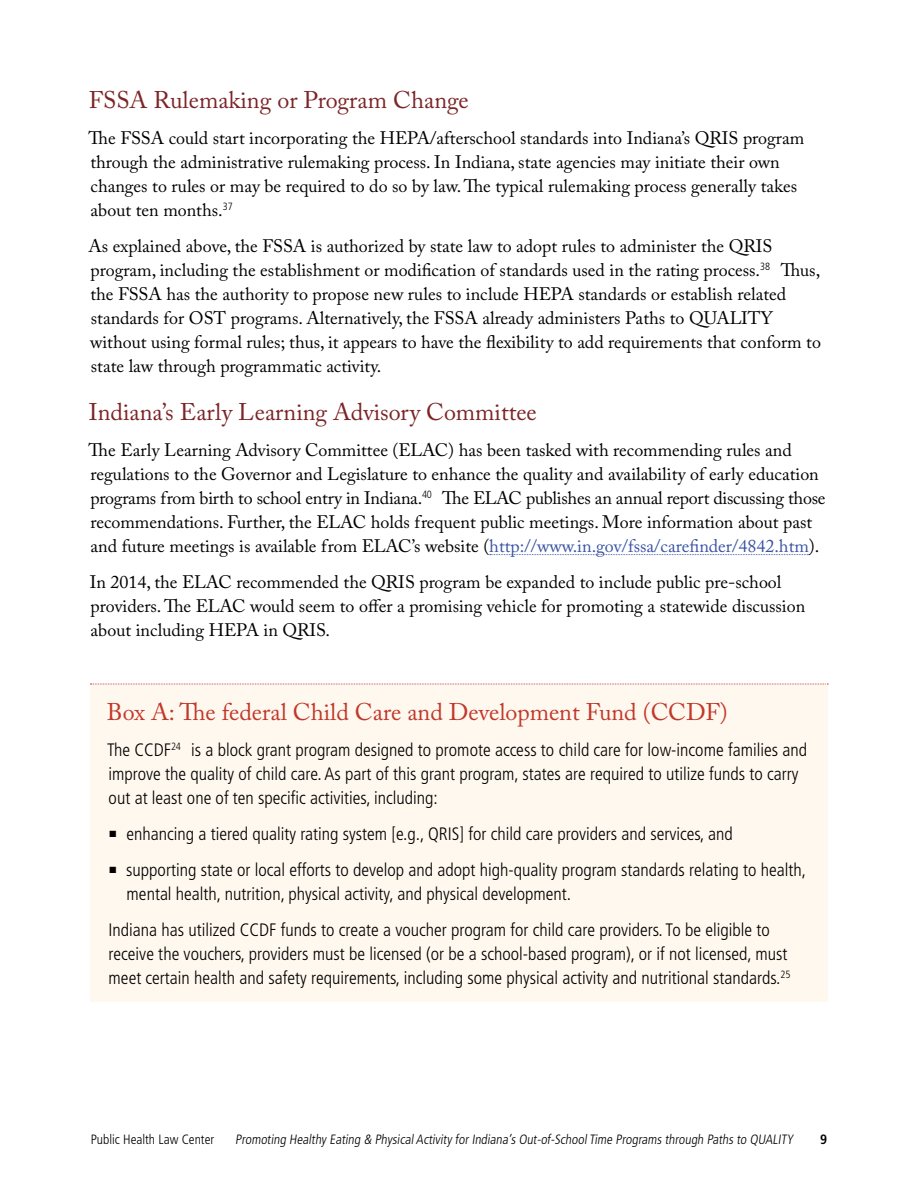
<style>
.page{position:relative;width:918px;height:1188px;background:#fff}
.page>*{position:absolute;margin:0;border:0;box-sizing:border-box;transform-origin:0 0}
.t1{font:24px "Adobe Caslon Pro";color:#7c2527}
.t2{font:24px "Adobe Caslon Pro";color:#c1382b}
.t3{font:18px/24px "Adobe Caslon Pro";color:#000}
.t4{font:300 condensed 18px/24px "Frutiger";color:#000}
.t5{font:300 condensed 13.5px "Frutiger";color:#000}
.t6{font:700 condensed 13.5px "Frutiger";color:#000}
.s1{color:#3953a4}
</style>
<div class="page">
<svg style="left:490px;top:554px;width:320px;height:1px"></svg>
<div style="left:90px;top:684px;width:738px;height:318px;background:#fff8ef"></div>
<svg style="left:90px;top:684px;width:738px;height:1px"></svg>
<h1 class="t1" style="left:89px;top:85px;width:381px">FSSA Rulemaking or Program Change</h1>
<p class="t3" style="left:89px;top:125px;width:717px">The FSSA could start incorporating the HEPA/afterschool standards into Indiana’s QRIS program through the administrative rulemaking process. In Indiana, state agencies may initiate their own changes to rules or may be required to do so by law. The typical rulemaking process generally takes about ten months.<sup>37</sup></p>
<p class="t3" style="left:88px;top:233px;width:734px">As explained above, the FSSA is authorized by state law to adopt rules to administer the QRIS program, including the establishment or modification of standards used in the rating process.<sup>38</sup> Thus, the FSSA has the authority to propose new rules to include HEPA standards or establish related standards for OST programs. Alternatively, the FSSA already administers Paths to QUALITY without using formal rules; thus, it appears to have the flexibility to add requirements that conform to state law through programmatic activity.</p>
<h1 class="t1" style="left:89px;top:397px;width:449px">Indiana’s Early Learning Advisory Committee</h1>
<p class="t3" style="left:89px;top:437px;width:738px">The Early Learning Advisory Committee (ELAC) has been tasked with recommending rules and regulations to the Governor and Legislature to enhance the quality and availability of early education programs from birth to school entry in Indiana.<sup>40</sup> The ELAC publishes an annual report discussing those recommendations. Further, the ELAC holds frequent public meetings. More information about past and future meetings is available from ELAC’s website (<span class="s1">http://www.in.gov/fssa/carefinder/4842.htm</span>).</p>
<p class="t3" style="left:90px;top:569px;width:717px">In 2014, the ELAC recommended the QRIS program be expanded to include public pre-school providers. The ELAC would seem to offer a promising vehicle for promoting a statewide discussion about including HEPA in QRIS.</p>
<h1 class="t2" style="left:107px;top:697px;width:622px">Box A: The federal Child Care and Development Fund (CCDF)</h1>
<p class="t4" style="left:107px;top:738px;width:701px">The CCDF<sup>24</sup> is a block grant program designed to promote access to child care for low-income families and improve the quality of child care. As part of this grant program, states are required to utilize funds to carry out at least one of ten specific activities, including:</p>
<p class="t4" style="left:109px;top:822px;width:625px">■ enhancing a tiered quality rating system [e.g., QRIS] for child care providers and services, and</p>
<p class="t4" style="left:127px;top:858px;width:681px;text-indent:-17px">■ supporting state or local efforts to develop and adopt high-quality program standards relating to health, mental health, nutrition, physical activity, and physical development.</p>
<p class="t4" style="left:109px;top:918px;width:684px">Indiana has utilized CCDF funds to create a voucher program for child care providers. To be eligible to receive the vouchers, providers must be licensed (or be a school-based program), or if not licensed, must meet certain health and safety requirements, including some physical activity and nutritional standards.<sup>25</sup></p>
<p class="t5" style="left:91px;top:1132px;width:125px">Public Health Law Center</p>
<p class="t5" style="left:235px;top:1132px;width:562px">Promoting Healthy Eating &amp; PhysicalActivity for Indiana’s Out-of-SchoolTime Programs through Paths to QUALITY</p>
<p class="t6" style="left:820px;top:1131px;width:9px">9</p>
</div>
